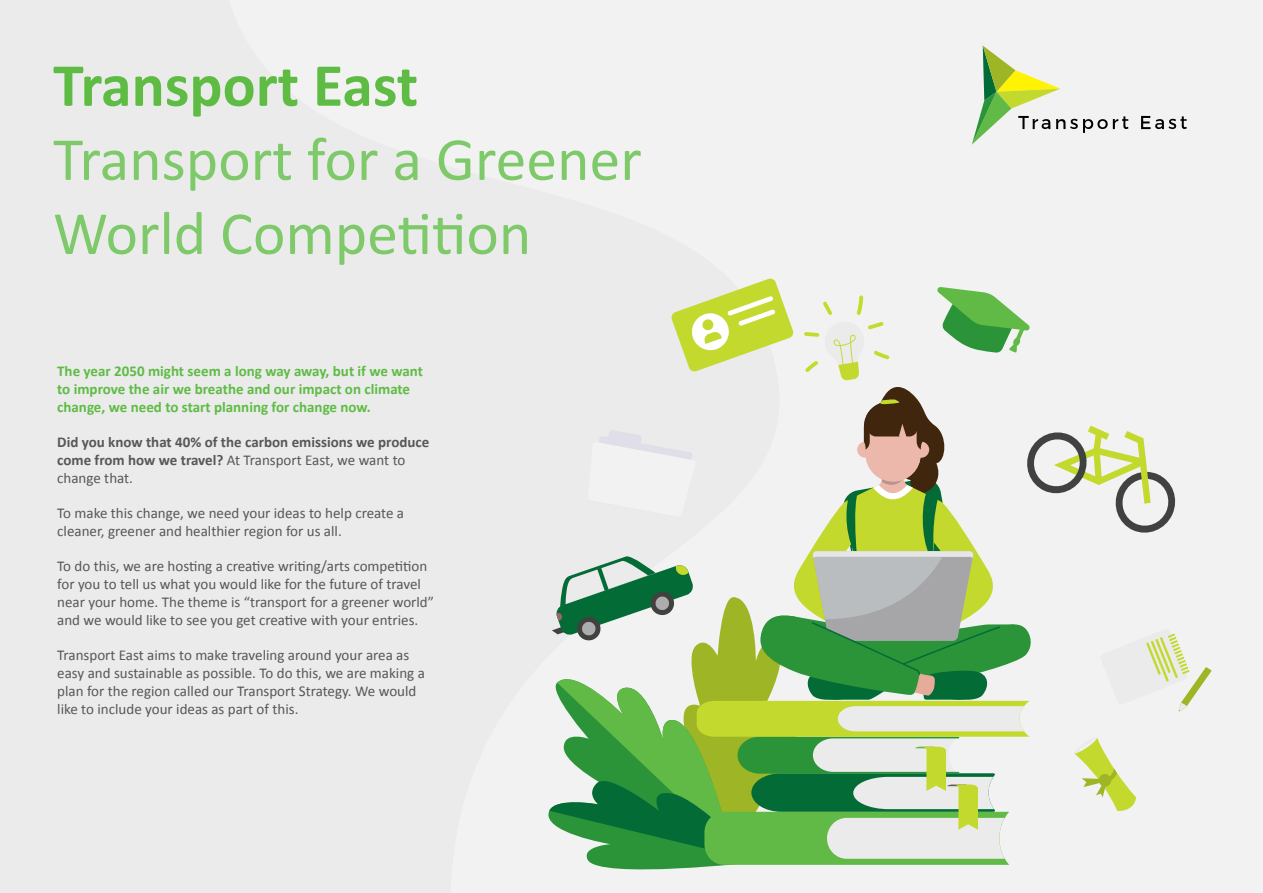
<style>
.page{position:relative;width:1263px;height:893px;background:#ebebeb}
.page>*{position:absolute;margin:0;border:0;box-sizing:border-box;transform-origin:0 0}
.t1{font:61.65px/74.1px "Calibri";color:#7ec969}
.t2{font:700 61.65px "Calibri";color:#5ebc44}
.t3{font:15px/18px "Calibri";color:#575756}
.t4{font:700 15px/18px "Calibri";color:#5ebc44}
.t5{font:700 15px/18px "Calibri";color:#575756}
.s1{font-weight:400}
</style>
<div class="page">
<svg style="left:1141px;top:116px;width:46px;height:13px"></svg>
<svg style="left:972px;top:46px;width:156px;height:99px"></svg>
<svg style="left:548px;top:278px;width:663px;height:592px"></svg>
<h1 class="t2" style="left:53px;top:42px;width:367px">Transport East</h1>
<h1 class="t1" style="left:53px;top:121px;width:590px">Transport for a Greener<br>World Competition</h1>
<p class="t4" style="left:57px;top:361px;width:367px">The year 2050 might seem a long way away, but if we want to improve the air we breathe and our impact on climate change, we need to start planning for change now.</p>
<p class="t5" style="left:57px;top:432px;width:374px">Did you know that 40% of the carbon emissions we produce come from how we travel? <span class="s1">At Transport East, we want to change that.</span></p>
<p class="t3" style="left:57px;top:504px;width:348px">To make this change, we need your ideas to help create a cleaner, greener and healthier region for us all.</p>
<p class="t3" style="left:57px;top:557px;width:378px">To do this, we are hosting a creative writing/arts competition for you to tell us what you would like for the future of travel near your home. The theme is “transport for a greener world” and we would like to see you get creative with your entries.</p>
<p class="t3" style="left:57px;top:646px;width:369px">Transport East aims to make traveling around your area as easy and sustainable as possible. To do this, we are making a plan for the region called our Transport Strategy. We would like to include your ideas as part of this.</p>
</div>
